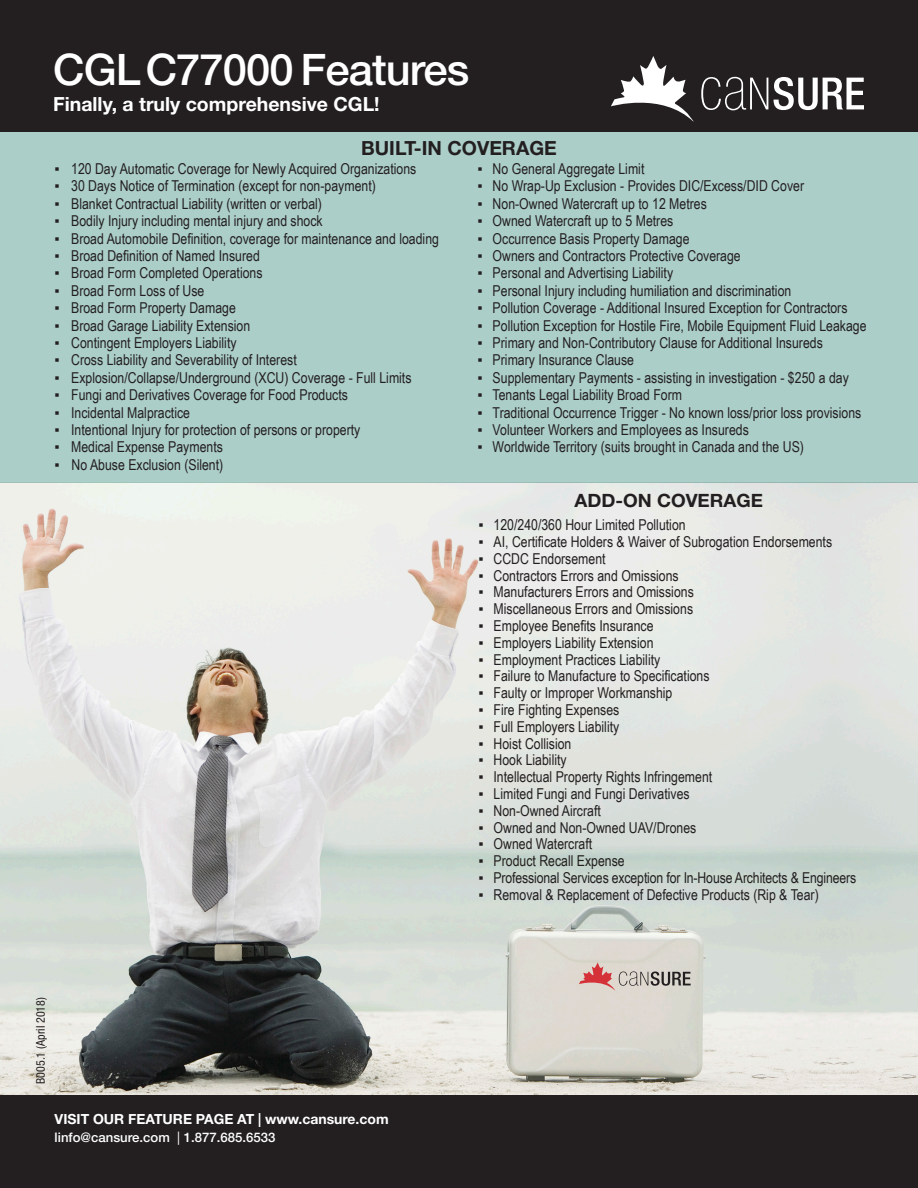
<style>
.page{position:relative;width:918px;height:1188px;background:#fff}
.page>*{position:absolute;margin:0;border:0;box-sizing:border-box;transform-origin:0 0}
.t1{font:500 43.5px "Helvetica Neue LT Std";letter-spacing:-.02em;color:#fff}
.t2{font:700 19.5px "Helvetica Neue LT Std";color:#fff}
.t3{font:700 19.5px "Helvetica Neue LT Std";color:#231f20}
.t4{font:700 18.3px "Helvetica Neue LT Std";color:#231f20}
.t5{font:15px "Arial Narrow";color:#231f20}
.t6{font:700 13.95px "Helvetica Neue LT Std";color:#fff}
.t7{font:500 13.2px "Helvetica Neue LT Std";color:#fff}
.t8{font:condensed 12px "Helvetica Neue LT Std";color:#231f20}
.s1{font-weight:400}
</style>
<div class="page">
<img style="left:0;top:483px;width:918px;height:612px">
<div style="left:0;top:132px;width:918px;height:351px;background:#accec9"></div>
<div style="left:0;top:0;width:918px;height:132px;background:#231f20"></div>
<svg style="left:579px;top:962px;width:112px;height:29px;background:#c7b1ac"></svg>
<div style="left:0;top:1095px;width:918px;height:93px;background:#231f20"></div>
<svg style="left:701px;top:77px;width:67px;height:33px"></svg>
<svg style="left:774px;top:77px;width:90px;height:33px"></svg>
<svg style="left:611px;top:56px;width:83px;height:66px"></svg>
<p class="t1" style="left:53px;top:44px;width:418px">CGLC77000 Features</p>
<p class="t2" style="left:53px;top:92px;width:328px">Finally, a truly comprehensive CGL!</p>
<p class="t3" style="left:361px;top:136px;width:197px">BUILT-IN COVERAGE</p>
<p class="t5" style="left:55px;top:158px;width:363px">▪ 120 Day Automatic Coverage for Newly Acquired Organizations</p>
<p class="t5" style="left:55px;top:175px;width:323px">▪ 30 Days Notice of Termination (except for non-payment)</p>
<p class="t5" style="left:55px;top:193px;width:269px">▪ Blanket Contractual Liability (written or verbal)</p>
<p class="t5" style="left:55px;top:210px;width:270px">▪ Bodily Injury including mental injury and shock</p>
<p class="t5" style="left:55px;top:227px;width:386px">▪ Broad Automobile Definition, coverage for maintenance and loading</p>
<p class="t5" style="left:55px;top:245px;width:207px">▪ Broad Definition of Named Insured</p>
<p class="t5" style="left:55px;top:262px;width:209px">▪ Broad Form Completed Operations</p>
<p class="t5" style="left:55px;top:280px;width:151px">▪ Broad Form Loss of Use</p>
<p class="t5" style="left:55px;top:297px;width:183px">▪ Broad Form Property Damage</p>
<p class="t5" style="left:55px;top:314px;width:197px">▪ Broad Garage Liability Extension</p>
<p class="t5" style="left:55px;top:332px;width:183px">▪ Contingent Employers Liability</p>
<p class="t5" style="left:55px;top:349px;width:244px">▪ Cross Liability and Severability of Interest</p>
<p class="t5" style="left:55px;top:367px;width:358px">▪ Explosion/Collapse/Underground (XCU) Coverage - Full Limits</p>
<p class="t5" style="left:55px;top:384px;width:295px">▪ Fungi and Derivatives Coverage for Food Products</p>
<p class="t5" style="left:55px;top:401px;width:137px">▪ Incidental Malpractice</p>
<p class="t5" style="left:55px;top:419px;width:307px">▪ Intentional Injury for protection of persons or property</p>
<p class="t5" style="left:55px;top:436px;width:170px">▪ Medical Expense Payments</p>
<p class="t5" style="left:55px;top:454px;width:170px">▪ No Abuse Exclusion (Silent)</p>
<p class="t8" style="left:34px;top:1084px;width:88px;rotate:-90deg">B005.1 (April 2018)</p>
<p class="t6" style="left:55px;top:1111px;width:336px">VISIT OUR FEATURE PAGE AT | www.cansure.com</p>
<p class="t7" style="left:55px;top:1130px;width:222px">linfo@cansure.com <span class="s1">|</span> 1.877.685.6533</p>
<p class="t5" style="left:478px;top:158px;width:168px">▪ No General Aggregate Limit</p>
<p class="t5" style="left:478px;top:175px;width:328px">▪ No Wrap-Up Exclusion - Provides DIC/Excess/DID Cover</p>
<p class="t5" style="left:478px;top:193px;width:231px">▪ Non-Owned Watercraft up to 12 Metres</p>
<p class="t5" style="left:478px;top:210px;width:197px">▪ Owned Watercraft up to 5 Metres</p>
<p class="t5" style="left:478px;top:227px;width:213px">▪ Occurrence Basis Property Damage</p>
<p class="t5" style="left:478px;top:245px;width:265px">▪ Owners and Contractors Protective Coverage</p>
<p class="t5" style="left:478px;top:262px;width:197px">▪ Personal and Advertising Liability</p>
<p class="t5" style="left:478px;top:280px;width:315px">▪ Personal Injury including humiliation and discrimination</p>
<p class="t5" style="left:478px;top:297px;width:371px">▪ Pollution Coverage - Additional Insured Exception for Contractors</p>
<p class="t5" style="left:478px;top:314px;width:390px">▪ Pollution Exception for Hostile Fire, Mobile Equipment Fluid Leakage</p>
<p class="t5" style="left:478px;top:332px;width:347px">▪ Primary and Non-Contributory Clause for Additional Insureds</p>
<p class="t5" style="left:478px;top:349px;width:158px">▪ Primary Insurance Clause</p>
<p class="t5" style="left:478px;top:367px;width:373px">▪ Supplementary Payments - assisting in investigation - $250 a day</p>
<p class="t5" style="left:478px;top:384px;width:206px">▪ Tenants Legal Liability Broad Form</p>
<p class="t5" style="left:478px;top:401px;width:385px">▪ Traditional Occurrence Trigger - No known loss/prior loss provisions</p>
<p class="t5" style="left:478px;top:419px;width:273px">▪ Volunteer Workers and Employees as Insureds</p>
<p class="t5" style="left:478px;top:436px;width:328px">▪ Worldwide Territory (suits brought in Canada and the US)</p>
<p class="t4" style="left:574px;top:490px;width:190px">ADD-ON COVERAGE</p>
<p class="t5" style="left:479px;top:514px;width:209px">▪ 120/240/360 Hour Limited Pollution</p>
<p class="t5" style="left:479px;top:531px;width:355px">▪ AI, Certificate Holders &amp; Waiver of Subrogation Endorsements</p>
<p class="t5" style="left:479px;top:547px;width:129px">▪ CCDC Endorsement</p>
<p class="t5" style="left:479px;top:564px;width:202px">▪ Contractors Errors and Omissions</p>
<p class="t5" style="left:479px;top:581px;width:217px">▪ Manufacturers Errors and Omissions</p>
<p class="t5" style="left:479px;top:598px;width:216px">▪ Miscellaneous Errors and Omissions</p>
<p class="t5" style="left:479px;top:615px;width:176px">▪ Employee Benefits Insurance</p>
<p class="t5" style="left:479px;top:631px;width:176px">▪ Employers Liability Extension</p>
<p class="t5" style="left:479px;top:648px;width:183px">▪ Employment Practices Liability</p>
<p class="t5" style="left:479px;top:665px;width:233px">▪ Failure to Manufacture to Specifications</p>
<p class="t5" style="left:479px;top:682px;width:195px">▪ Faulty or Improper Workmanship</p>
<p class="t5" style="left:479px;top:699px;width:142px">▪ Fire Fighting Expenses</p>
<p class="t5" style="left:479px;top:715px;width:142px">▪ Full Employers Liability</p>
<p class="t5" style="left:479px;top:732px;width:94px">▪ Hoist Collision</p>
<p class="t5" style="left:479px;top:749px;width:90px">▪ Hook Liability</p>
<p class="t5" style="left:479px;top:766px;width:235px">▪ Intellectual Property Rights Infringement</p>
<p class="t5" style="left:479px;top:783px;width:213px">▪ Limited Fungi and Fungi Derivatives</p>
<p class="t5" style="left:479px;top:799px;width:124px">▪ Non-Owned Aircraft</p>
<p class="t5" style="left:479px;top:816px;width:219px">▪ Owned and Non-Owned UAV/Drones</p>
<p class="t5" style="left:479px;top:833px;width:115px">▪ Owned Watercraft</p>
<p class="t5" style="left:479px;top:850px;width:148px">▪ Product Recall Expense</p>
<p class="t5" style="left:479px;top:867px;width:379px">▪ Professional Services exception for In-House Architects &amp; Engineers</p>
<p class="t5" style="left:479px;top:883px;width:342px">▪ Removal &amp; Replacement of Defective Products (Rip &amp; Tear)</p>
</div>
